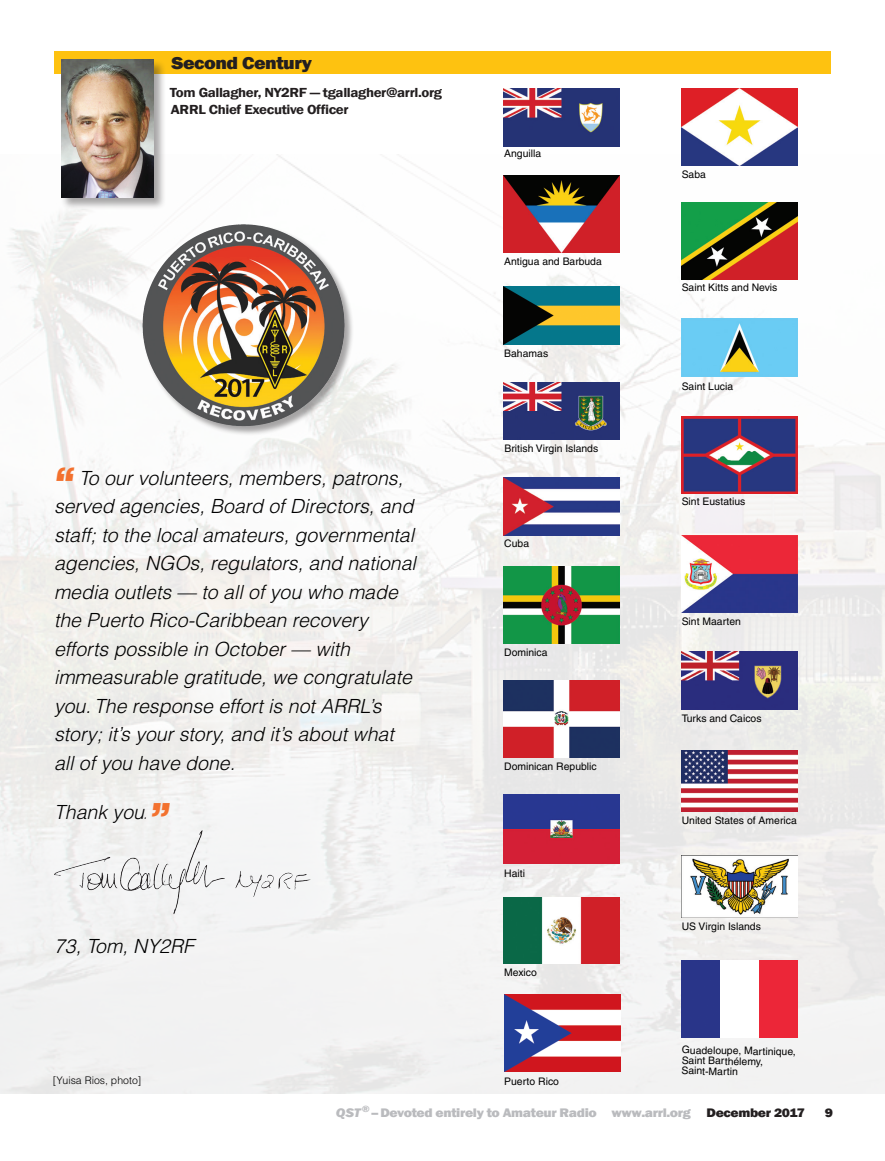
<style>
.page{position:relative;width:885px;height:1161px;background:#fff}
.page>*{position:absolute;margin:0;border:0;box-sizing:border-box;transform-origin:0 0}
.Body_Text{font:italic 300 19.5px/28.5px "Helvetica";color:#000}
.IT_SEEMS_TO_US_NEW{font:800 18px "Franklin Gothic";letter-spacing:-.025em;color:#231f20;scale:1.1 1}
.BYLINE_NEW{font:600 13.5px/16.5px "Franklin Gothic";letter-spacing:-.025em;color:#231f20;scale:1.1 1}
.t1{font:800 12.75px "Franklin Gothic";letter-spacing:-.025em;color:#babbbe;scale:1.1 1}
.t2{font:800 12.75px "Franklin Gothic";color:#231f20;scale:1.1 1}
.t3{font:300 10.5px "Helvetica";color:#000}
.t4{font:10.35px/10.4px "Helvetica";color:#000}
.s1{font-family:"Swiss 721 BT";font-weight:900;font-size:37.5px;color:#f3712e}
.s2{font-family:"Swiss 721 BT";font-weight:100}
.s3{font-style:italic}
.s4{color:#231f20}
</style>
<div class="page">
<img style="left:0;top:155px;width:884px;height:938px">
<div style="left:54px;top:51px;width:776px;height:23px;background:#fec210"></div>
<div style="left:61px;top:59px;width:105px;height:151px;background:#231f20;opacity:.4"></div>
<img style="left:61px;top:60px;width:92px;height:138px">
<div style="left:142px;top:224px;width:212px;height:212px;background:#231f20;opacity:.4"></div>
<img style="left:170px;top:224px;width:71px;height:33px">
<img style="left:503px;top:567px;width:116px;height:77px">
<img style="left:503px;top:89px;width:116px;height:57px">
<img style="left:503px;top:175px;width:116px;height:77px">
<img style="left:503px;top:287px;width:116px;height:58px">
<img style="left:503px;top:382px;width:116px;height:58px">
<img style="left:503px;top:478px;width:116px;height:57px">
<img style="left:503px;top:680px;width:116px;height:77px">
<img style="left:503px;top:794px;width:116px;height:70px">
<img style="left:503px;top:898px;width:116px;height:66px">
<img style="left:504px;top:995px;width:115px;height:77px">
<img style="left:681px;top:89px;width:116px;height:77px">
<img style="left:681px;top:203px;width:116px;height:77px">
<img style="left:681px;top:319px;width:116px;height:57px">
<img style="left:681px;top:417px;width:116px;height:77px">
<img style="left:681px;top:535px;width:116px;height:77px">
<img style="left:681px;top:652px;width:116px;height:57px">
<img style="left:681px;top:750px;width:116px;height:61px">
<img style="left:681px;top:855px;width:116px;height:63px">
<img style="left:681px;top:960px;width:116px;height:77px">
<img style="left:187px;top:830px;width:14px;height:38px">
<p class="IT_SEEMS_TO_US_NEW" style="left:171px;top:51px;width:129px">Second Century</p>
<p class="BYLINE_NEW" style="left:170px;top:85px;width:249px">Tom Gallagher, NY2RF — tgallagher@arrl.org<br>ARRL Chief Executive Officer</p>
<p class="Body_Text" style="left:54px;top:463px;width:363px"><span class="s1">“</span> To our volunteers, members, patrons, served agencies, Board of Directors, and staff; to the local amateurs, governmental agencies, NGOs, regulators, and national media outlets — to all of you who made the Puerto Rico-Caribbean recovery efforts possible in October — with immeasurable gratitude, we congratulate you. The response effort is not ARRL’s story; it’s your story, and it’s about what all of you have done.</p>
<p class="Body_Text" style="left:54px;top:798px;width:118px">Thank you<span class="s2">.</span><span class="s1">”</span></p>
<p class="Body_Text" style="left:54px;top:931px;width:141px">73, Tom, NY2RF</p>
<p class="t3" style="left:53px;top:1074px;width:90px">[Yuisa Rios, photo]</p>
<p class="t4" style="left:504px;top:149px;width:38px">Anguilla</p>
<p class="t4" style="left:504px;top:256px;width:99px">Antigua and Barbuda</p>
<p class="t4" style="left:504px;top:348px;width:45px">Bahamas</p>
<p class="t4" style="left:504px;top:444px;width:95px">British Virgin Islands</p>
<p class="t4" style="left:504px;top:538px;width:26px">Cuba</p>
<p class="t4" style="left:504px;top:647px;width:45px">Dominica</p>
<p class="t4" style="left:504px;top:761px;width:94px">Dominican Republic</p>
<p class="t4" style="left:504px;top:868px;width:22px">Haiti</p>
<p class="t4" style="left:504px;top:967px;width:34px">Mexico</p>
<p class="t4" style="left:504px;top:1076px;width:56px">Puerto Rico</p>
<p class="t4" style="left:681px;top:169px;width:26px">Saba</p>
<p class="t4" style="left:681px;top:283px;width:97px">Saint Kitts and Nevis</p>
<p class="t4" style="left:681px;top:381px;width:53px">Saint Lucia</p>
<p class="t4" style="left:681px;top:496px;width:65px">Sint Eustatius</p>
<p class="t4" style="left:681px;top:616px;width:61px">Sint Maarten</p>
<p class="t4" style="left:681px;top:713px;width:81px">Turks and Caicos</p>
<p class="t4" style="left:681px;top:815px;width:117px">United States of America</p>
<p class="t4" style="left:681px;top:921px;width:81px">US Virgin Islands</p>
<p class="t4" style="left:681px;top:1045px;width:115px;rotate:1deg">Guadeloupe, Martinique,<br>Saint Barthélemy,<br>Saint-Martin</p>
<p class="t1" style="left:336px;top:1104px;width:427px"><span class="s3">QST</span><sup>®</sup>– Devoted entirely to Amateur Radio www.arrl.org <span class="s4">December 2017</span></p>
<p class="t2" style="left:824px;top:1104px;width:9px">9</p>
</div>
